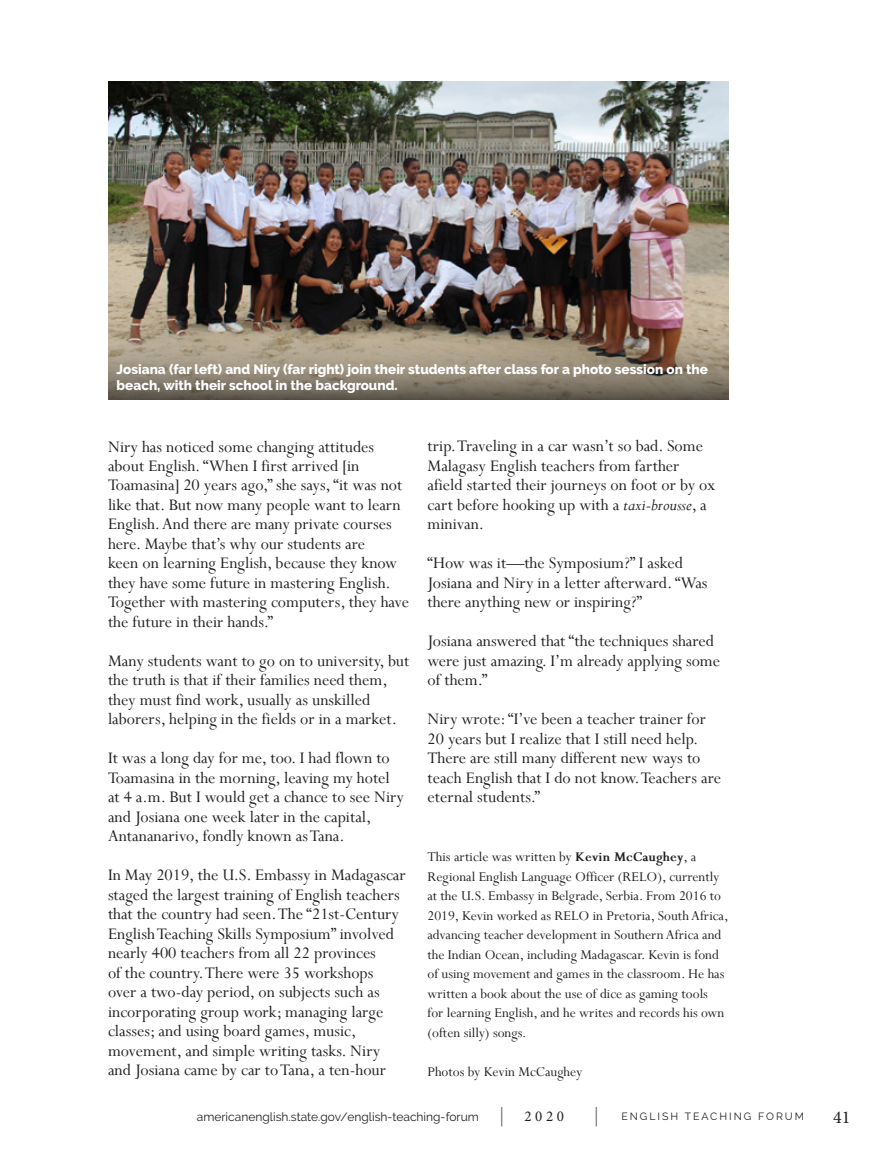
<style>
.page{position:relative;width:891px;height:1161px;background:#fff}
.page>*{position:absolute;margin:0;border:0;box-sizing:border-box;transform-origin:0 0}
.Body{font:18px/19.5px "Perpetua";color:#231f20}
.t1{font:18px "Minion Pro";color:#231f20}
.Author_s_Bio{font:15px/19.5px "Perpetua";color:#231f20}
.t2{font:15px "Minion Pro";color:#231f20}
.t3{font:800 13.5px/16.2px "Raleway";color:#fff}
.t4{font:12px "Raleway";color:#231f20}
.t5{font:10.5px "Raleway";letter-spacing:.19em;color:#231f20}
.s1{font-style:italic}
.s2{font-weight:700}
</style>
<div class="page">
<svg style="left:596px;top:1107px;width:1px;height:19px"></svg>
<svg style="left:501px;top:1107px;width:1px;height:19px"></svg>
<img style="left:108px;top:81px;width:621px;height:236px">
<svg style="left:108px;top:317px;width:621px;height:82px;background:#887b6a"></svg>
<p class="t3" style="left:117px;top:361px;width:593px">Josiana (far left) and Niry (far right) join their students after class for a photo session on the beach, with their school in the background.</p>
<p class="Body" style="left:108px;top:436px;width:303px">Niry has noticed some changing attitudes about English. “When I first arrived [in Toamasina] 20 years ago,” she says, “it was not like that. But now many people want to learn English. And there are many private courses here. Maybe that’s why our students are<br>keen on learning English, because they know they have some future in mastering English.<br>Together with mastering computers, they have the future in their hands.”</p>
<p class="Body" style="left:108px;top:651px;width:303px">Many students want to go on to university, but the truth is that if their families need them, they must find work, usually as unskilled laborers, helping in the fields or in a market.</p>
<p class="Body" style="left:108px;top:748px;width:298px">It was a long day for me, too. I had flown to Toamasina in the morning, leaving my hotel at 4 a.m. But I would get a chance to see Niry and Josiana one week later in the capital, Antananarivo, fondly known as Tana.</p>
<p class="Body" style="left:108px;top:865px;width:299px">In May 2019, the U.S. Embassy in Madagascar staged the largest training of English teachers that the country had seen. The “21st-Century English Teaching Skills Symposium” involved nearly 400 teachers from all 22 provinces<br>of the country. There were 35 workshops over a two-day period, on subjects such as incorporating group work; managing large classes; and using board games, music, movement, and simple writing tasks. Niry and Josiana came by car to Tana, a ten-hour</p>
<p class="Body" style="left:428px;top:436px;width:290px">trip. Traveling in a car wasn’t so bad. Some Malagasy English teachers from farther afield started their journeys on foot or by ox cart before hooking up with a <span class="s1">taxi-brousse</span>, a minivan.</p>
<p class="Body" style="left:428px;top:553px;width:282px">“How was it—the Symposium?” I asked<br>Josiana and Niry in a letter afterward. “Was there anything new or inspiring?”</p>
<p class="Body" style="left:428px;top:631px;width:294px">Josiana answered that “the techniques shared were just amazing. I’m already applying some of them.”</p>
<p class="Body" style="left:428px;top:709px;width:295px">Niry wrote: “I’ve been a teacher trainer for 20 years but I realize that I still need help.<br>There are still many different new ways to teach English that I do not know. Teachers are eternal students.”</p>
<p class="Author_s_Bio" style="left:428px;top:847px;width:302px">This article was written by <span class="s2">Kevin McCaughey</span>, a Regional English Language Officer (RELO), currently at the U.S. Embassy in Belgrade, Serbia. From 2016 to 2019, Kevin worked as RELO in Pretoria, South Africa, advancing teacher development in Southern Africa and the Indian Ocean, including Madagascar. Kevin is fond of using movement and games in the classroom. He has written a book about the use of dice as gaming tools<br>for learning English, and he writes and records his own (often silly) songs.</p>
<p class="Author_s_Bio" style="left:428px;top:1061px;width:156px">Photos by Kevin McCaughey</p>
<p class="t4" style="left:197px;top:1110px;width:284px">americanenglish.state.gov/english-teaching-forum</p>
<p class="t2" style="left:524px;top:1106px;width:41px">2020</p>
<p class="t5" style="left:621px;top:1110px;width:184px">ENGLISH TEACHING FORUM</p>
<p class="t1" style="left:833px;top:1105px;width:19px">41</p>
</div>
